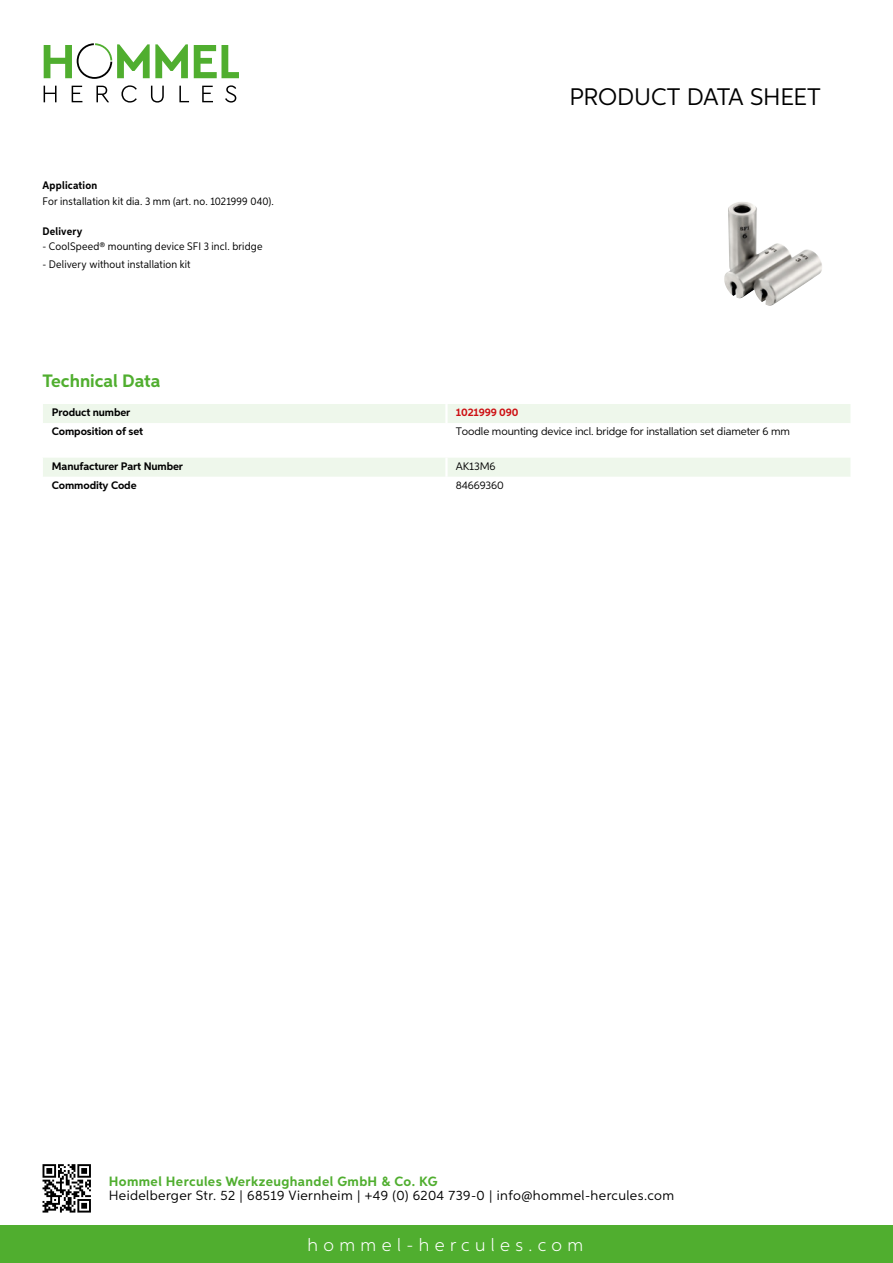
<style>
.page{position:relative;width:893px;height:1263px;background:#fff}
.page>*{position:absolute;margin:0;border:0;box-sizing:border-box;transform-origin:0 0}
.t1{font:24px "Aspira";letter-spacing:-.01em;color:#000}
.t2{font:300 18px "Aspira";letter-spacing:.3em;color:#fff}
.t3{font:700 18px "Aspira";color:#50ae2f}
.t4{font:13.5px "Aspira";letter-spacing:.03em;color:#000}
.t5{font:700 13.5px "Aspira";letter-spacing:.03em;color:#50ae2f}
.t6{font:10.95px "Aspira Nar";letter-spacing:.015em;color:#000}
.t7{font:10.95px "Aspira";letter-spacing:-.01em;color:#000}
.t8{font:700 10.95px "Aspira";letter-spacing:-.01em;color:#000}
.t9{font:700 10.95px "Aspira Nar";letter-spacing:.02em;color:#000}
.t10{font:700 10.95px "Aspira";letter-spacing:-.01em;color:#cd1013}
</style>
<div class="page">
<div style="left:0;top:1226px;width:893px;height:37px;background:#50ae2f"></div>
<svg style="left:43px;top:1164px;width:48px;height:48px"></svg>
<svg style="left:194px;top:45px;width:45px;height:33px"></svg>
<svg style="left:44px;top:43px;width:144px;height:36px"></svg>
<svg style="left:44px;top:86px;width:13px;height:16px"></svg>
<svg style="left:72px;top:86px;width:10px;height:16px"></svg>
<svg style="left:96px;top:86px;width:13px;height:16px"></svg>
<svg style="left:121px;top:85px;width:16px;height:18px"></svg>
<svg style="left:151px;top:86px;width:13px;height:17px"></svg>
<svg style="left:179px;top:86px;width:10px;height:16px"></svg>
<svg style="left:202px;top:86px;width:11px;height:16px"></svg>
<svg style="left:225px;top:85px;width:11px;height:18px"></svg>
<div style="left:43px;top:404px;width:807px;height:19px;background:#eef7eb"></div>
<div style="left:43px;top:458px;width:807px;height:19px;background:#eef7eb"></div>
<img style="left:728px;top:202px;width:14px;height:70px">
<p class="t9" style="left:43px;top:179px;width:56px">Application</p>
<p class="t6" style="left:43px;top:194px;width:233px">For installation kit dia. 3 mm (art. no. 1021999 040).</p>
<p class="t9" style="left:43px;top:225px;width:41px">Delivery</p>
<p class="t6" style="left:43px;top:240px;width:221px">- CoolSpeed® mounting device SFI 3 incl. bridge</p>
<p class="t6" style="left:43px;top:257px;width:150px">- Delivery without installation kit</p>
<h1 class="t1" style="left:569px;top:82px;width:253px">Product data sh eet</h1>
<h2 class="t3" style="left:43px;top:370px;width:120px">Technical Data</h2>
<p class="t8" style="left:52px;top:405px;width:80px">Product number</p>
<p class="t10" style="left:456px;top:405px;width:64px">1021999 090</p>
<p class="t8" style="left:52px;top:425px;width:93px">Composition of set</p>
<p class="t7" style="left:456px;top:425px;width:336px">Toodle mounting device incl. bridge for installation set diameter 6 mm</p>
<p class="t8" style="left:52px;top:459px;width:133px">Manufacturer Part Number</p>
<p class="t7" style="left:456px;top:459px;width:41px">AK13M6</p>
<p class="t8" style="left:52px;top:478px;width:86px">Commodity Code</p>
<p class="t7" style="left:456px;top:478px;width:49px">84669360</p>
<p class="t5" style="left:109px;top:1172px;width:330px">Hommel Hercules Werkzeughandel GmbH &amp; Co. KG</p>
<p class="t4" style="left:109px;top:1187px;width:567px">Heidelberger Str. 52 | 68519 Viernheim | +49 (0) 6204 739-0 | info@hommel-hercules.com</p>
<h2 class="t2" style="left:307px;top:1234px;width:277px">hommel-hercules.com</h2>
</div>
